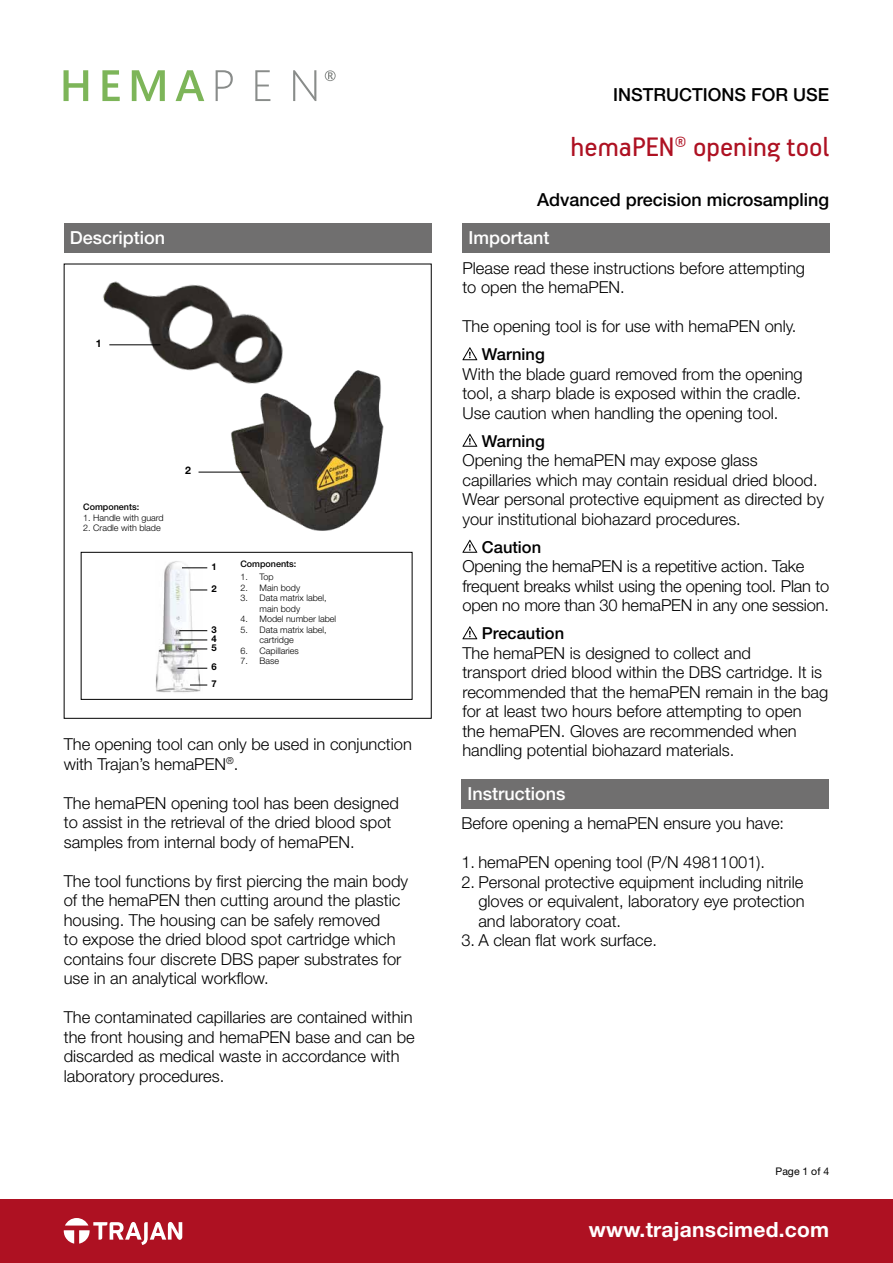
<style>
.page{position:relative;width:893px;height:1263px;background:#fff}
.page>*{position:absolute;margin:0;border:0;box-sizing:border-box;transform-origin:0 0}
.Red_Heading_-_PF_Han{font:30px "PF Handbook Pro";color:#ae1122}
.t1{font:700 21px "Helvetica Neue LT Std";letter-spacing:.01em;color:#fff}
.Subheading{font:500 18px "Helvetica Neue LT Std";color:#000}
.Grey_Bar_Headings{font:500 18px "Helvetica Neue LT Std";color:#fff}
.Text{font:300 16.5px/19.5px "Helvetica Neue LT Std";color:#000}
.Subheading_Text{font:500 16.5px "Helvetica Neue LT Std";color:#000}
.t2{font:10.5px "Helvetica Neue LT Std";color:#000}
.Diagram_Instructions{font:700 10.5px "Helvetica Neue LT Std";color:#000}
.Diagram_Instructions-2{font:700 9.45px "Helvetica Neue LT Std";color:#000}
.A5_Components_Header{font:300 9px/10.5px "Helvetica Neue LT Std";color:#000}
.A5_Components_List{font:300 9px "Helvetica Neue LT Std";color:#000}
.A5_Components_Header-2{font:500 9px "Helvetica Neue LT Std";color:#000}
</style>
<div class="page">
<div style="left:0;top:1199px;width:893px;height:64px;background:#ae1122"></div>
<svg style="left:64px;top:1218px;width:118px;height:27px"></svg>
<svg style="left:216px;top:70px;width:17px;height:31px"></svg>
<svg style="left:255px;top:70px;width:15px;height:31px"></svg>
<svg style="left:293px;top:70px;width:23px;height:31px"></svg>
<svg style="left:325px;top:70px;width:11px;height:11px"></svg>
<svg style="left:64px;top:70px;width:24px;height:31px"></svg>
<svg style="left:102px;top:70px;width:18px;height:31px"></svg>
<svg style="left:132px;top:70px;width:33px;height:31px"></svg>
<svg style="left:176px;top:70px;width:28px;height:31px"></svg>
<svg style="left:463px;top:347px;width:14px;height:13px"></svg>
<svg style="left:463px;top:434px;width:14px;height:13px"></svg>
<svg style="left:462px;top:540px;width:15px;height:13px"></svg>
<svg style="left:462px;top:626px;width:15px;height:13px"></svg>
<div style="left:462px;top:223px;width:368px;height:30px;background:#706f6f"></div>
<div style="left:64px;top:223px;width:368px;height:30px;background:#706f6f"></div>
<div style="left:81px;top:552px;width:331px;height:148px;border:1px solid #000"></div>
<img style="left:155px;top:561px;width:48px;height:132px">
<svg style="left:190px;top:590px;width:17px;height:1px"></svg>
<svg style="left:182px;top:567px;width:25px;height:1px"></svg>
<svg style="left:190px;top:685px;width:17px;height:1px"></svg>
<svg style="left:179px;top:648px;width:28px;height:1px"></svg>
<svg style="left:179px;top:639px;width:28px;height:1px"></svg>
<svg style="left:179px;top:630px;width:28px;height:1px"></svg>
<svg style="left:178px;top:668px;width:29px;height:1px"></svg>
<img style="left:63px;top:263px;width:400px;height:251px">
<hr style="left:109px;top:344px;width:51px;height:1px;background:#000">
<img style="left:225px;top:365px;width:178px;height:166px">
<hr style="left:199px;top:472px;width:51px;height:1px;background:#000">
<div style="left:461px;top:779px;width:368px;height:30px;background:#706f6f"></div>
<p class="Grey_Bar_Headings" style="left:70px;top:227px;width:97px">Description</p>
<p class="Diagram_Instructions" style="left:96px;top:337px;width:7px">1</p>
<p class="A5_Components_Header-2" style="left:83px;top:501px;width:58px">Components:</p>
<p class="A5_Components_List" style="left:83px;top:512px;width:82px">1. Handle with guard</p>
<p class="A5_Components_List" style="left:83px;top:522px;width:79px">2. Cradle with blade</p>
<p class="Diagram_Instructions" style="left:185px;top:464px;width:7px">2</p>
<p class="Diagram_Instructions-2" style="left:211px;top:560px;width:7px">1</p>
<p class="Diagram_Instructions-2" style="left:211px;top:583px;width:7px">2</p>
<p class="Diagram_Instructions-2" style="left:211px;top:623px;width:7px">3</p>
<p class="Diagram_Instructions-2" style="left:211px;top:661px;width:7px">6</p>
<p class="Diagram_Instructions-2" style="left:211px;top:633px;width:7px">4</p>
<p class="Diagram_Instructions-2" style="left:211px;top:642px;width:7px">5</p>
<p class="Diagram_Instructions-2" style="left:211px;top:678px;width:7px">7</p>
<p class="A5_Components_Header-2" style="left:240px;top:558px;width:58px">Components:</p>
<p class="A5_Components_Header" style="left:240px;top:572px;width:35px">1. Top</p>
<p class="A5_Components_Header" style="left:240px;top:582px;width:61px">2. Main body</p>
<p class="A5_Components_Header" style="left:259px;top:593px;width:69px;text-indent:-19px">3. Data matrix label, main body</p>
<p class="A5_Components_Header" style="left:240px;top:614px;width:97px">4. Model number label</p>
<p class="A5_Components_Header" style="left:259px;top:624px;width:69px;text-indent:-19px">5. Data matrix label, cartridge</p>
<p class="A5_Components_Header" style="left:240px;top:645px;width:60px">6. Capillaries</p>
<p class="A5_Components_Header" style="left:240px;top:656px;width:40px">7. Base</p>
<p class="Text" style="left:64px;top:734px;width:350px">The opening tool can only be used in conjunction with Trajan’s hemaPEN<sup>®</sup>.</p>
<p class="Text" style="left:64px;top:793px;width:336px">The hemaPEN opening tool has been designed to assist in the retrieval of the dried blood spot samples from internal body of hemaPEN.</p>
<p class="Text" style="left:64px;top:871px;width:346px">The tool functions by first piercing the main body of the hemaPEN then cutting around the plastic housing. The housing can be safely removed<br>to expose the dried blood spot cartridge which contains four discrete DBS paper substrates for use in an analytical workflow.</p>
<p class="Text" style="left:64px;top:1007px;width:352px">The contaminated capillaries are contained within the front housing and hemaPEN base and can be discarded as medical waste in accordance with laboratory procedures.</p>
<p class="Subheading" style="left:613px;top:84px;width:218px">INSTRUCTIONS FOR USE</p>
<p class="Red_Heading_-_PF_Han" style="left:571px;top:129px;width:260px">hemaPEN® opening tool</p>
<p class="Subheading" style="left:537px;top:189px;width:294px">Advanced precision microsampling</p>
<p class="Grey_Bar_Headings" style="left:469px;top:227px;width:82px">Important</p>
<p class="Text" style="left:462px;top:258px;width:344px">Please read these instructions before attempting to open the hemaPEN.</p>
<p class="Text" style="left:462px;top:316px;width:336px">The opening tool is for use with hemaPEN only.</p>
<p class="Subheading_Text" style="left:482px;top:344px;width:64px">Warning</p>
<p class="Text" style="left:462px;top:364px;width:342px;text-align:justify">With the blade guard removed from the opening tool, a sharp blade is exposed within the cradle.<br>Use caution when handling the opening tool.</p>
<p class="Subheading_Text" style="left:482px;top:431px;width:64px">Warning</p>
<p class="Text" style="left:462px;top:450px;width:363px">Opening the hemaPEN may expose glass capillaries which may contain residual dried blood.<br>Wear personal protective equipment as directed by your institutional biohazard procedures.</p>
<p class="Subheading_Text" style="left:482px;top:537px;width:61px">Caution</p>
<p class="Text" style="left:462px;top:556px;width:368px">Opening the hemaPEN is a repetitive action. Take frequent breaks whilst using the opening tool. Plan to open no more than 30 hemaPEN in any one session.</p>
<p class="Subheading_Text" style="left:482px;top:624px;width:84px">Precaution</p>
<p class="Text" style="left:462px;top:643px;width:367px">The hemaPEN is designed to collect and<br>transport dried blood within the DBS cartridge. It is recommended that the hemaPEN remain in the bag for at least two hours before attempting to open<br>the hemaPEN. Gloves are recommended when handling potential biohazard materials.</p>
<p class="Grey_Bar_Headings" style="left:468px;top:782px;width:100px">Instructions</p>
<p class="Text" style="left:461px;top:813px;width:324px">Before opening a hemaPEN ensure you have:</p>
<p class="Text" style="left:461px;top:852px;width:305px">1. hemaPEN opening tool (P/N 49811001).</p>
<p class="Text" style="left:478px;top:871px;width:328px;text-align:justify;text-indent:-17px">2. Personal protective equipment including nitrile gloves or equivalent, laboratory eye protection and laboratory coat.</p>
<p class="Text" style="left:461px;top:930px;width:197px">3. A clean flat work surface.</p>
<p class="t2" style="left:775px;top:1164px;width:55px">Page 1 of 4</p>
<p class="t1" style="left:589px;top:1216px;width:242px">www.trajanscimed.com</p>
</div>
